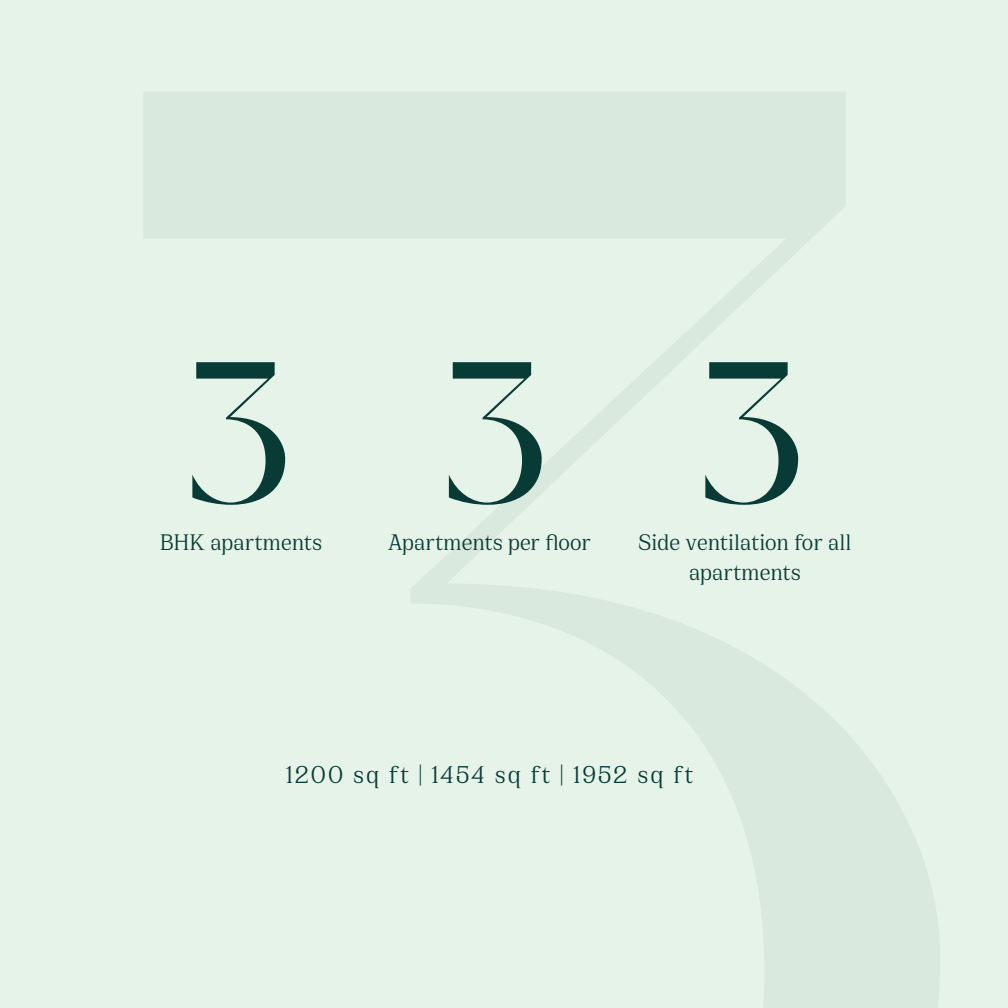
<style>
.page{position:relative;width:1008px;height:1008px;background:#e5f3e9}
.page>*{position:absolute;margin:0;border:0;box-sizing:border-box;transform-origin:0 0}
.t1{font:202.65px "satisfy";color:#093b36}
.t2{font:26.6px "Cirka";letter-spacing:.075em;color:#093b36}
.t3{font:24.5px/29.4px "Cirka";color:#093b36;text-align:center}
</style>
<div class="page">
<h1 class="t1" style="left:179px;top:295px;width:121px">3</h1>
<p class="t3" style="left:160px;top:528px;width:164px">BHK apartments</p>
<h1 class="t1" style="left:436px;top:295px;width:378px">3 3</h1>
<p class="t3" style="left:388px;top:528px;width:205px">Apartments per floor</p>
<p class="t3" style="left:639px;top:528px;width:214px">Side ventilation for all apartments</p>
<p class="t2" style="left:286px;top:759px;width:409px">1200 sq ft | 1454 sq ft | 1952 sq ft</p>
</div>
